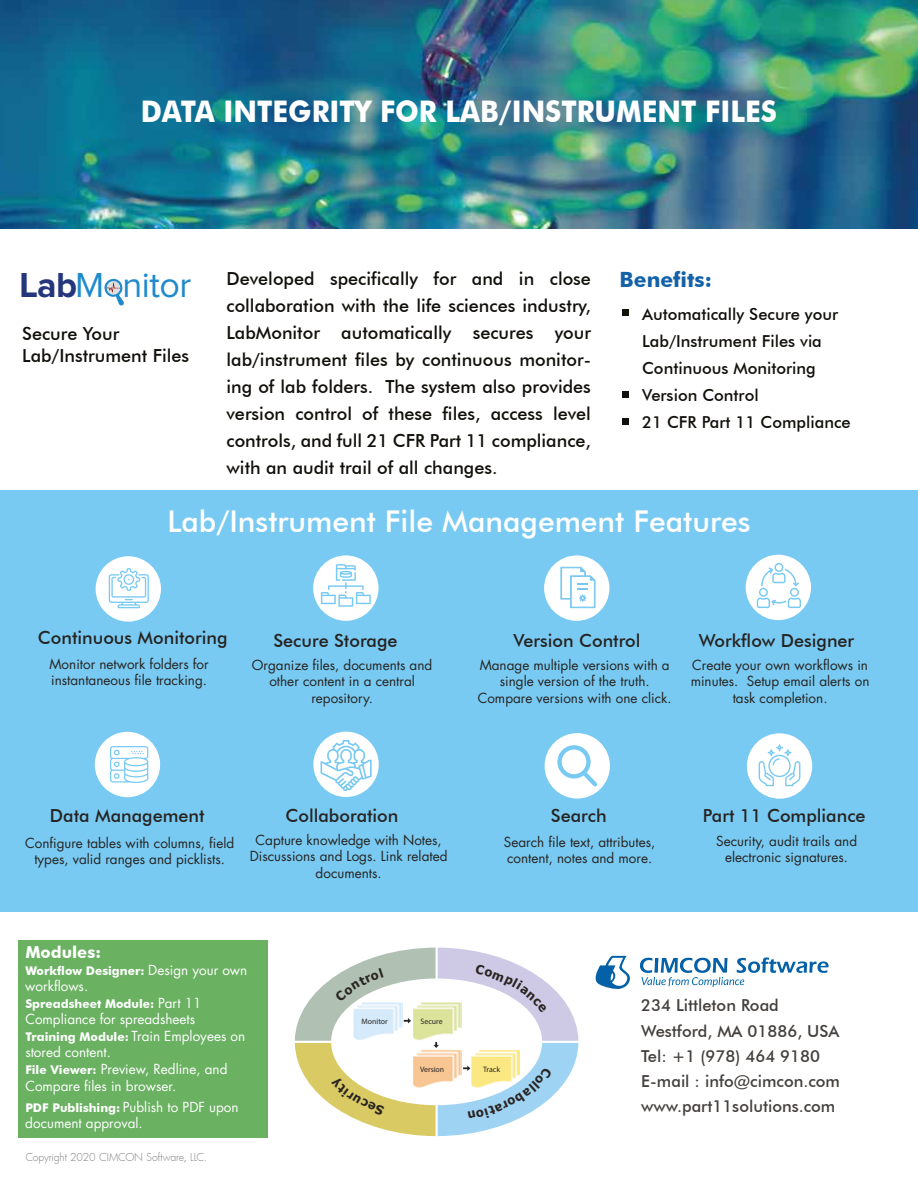
<style>
.page{position:relative;width:918px;height:1189px;background:#fff}
.page>*{position:absolute;margin:0;border:0;box-sizing:border-box;transform-origin:0 0}
.t1{font:36px "Proxima Nova";letter-spacing:-.015em;color:#208acb}
.t2{font:500 30px "Futura BT";color:#fff}
.t3{font:700 29.7px "Futura BT";color:#fff;scale:.93 1}
.t4{font:700 21px "Futura BT";color:#1361a9}
.t5{font:500 18px/27px "Futura BT";color:#12100b}
.t6{font:500 18px "Futura BT";color:#262321}
.t7{font:500 16.5px/27px "Futura BT";color:#12100b}
.t8{font:500 16.5px/25.2px "Futura BT";color:#44403d}
.t9{font:700 16.5px "Futura BT";color:#fff}
.t10{font:13.5px/16.2px "Futura LT";color:#262321;text-align:center}
.t11{font:13.5px/16.5px "Futura LT";color:#fff}
.t12{font:700 12px "Futura BT";color:#fff}
.t13{font:10.5px "Futura Lt";letter-spacing:-.01em;color:#817e7d}
.t14{font:7.8px "Myriad Pro";color:#2a2422}
.s1{font-weight:700;color:#26367c}
.s2{font-family:"Futura LT";font-weight:400;font-size:13.5px}
.s3{font-family:"Futura BT";font-weight:700;font-size:12px}
</style>
<div class="page">
<svg style="left:623px;top:392px;width:6px;height:6px"></svg>
<img style="left:0;top:0;width:918px;height:228px">
<div style="left:18px;top:940px;width:250px;height:197px;background:#6ab162"></div>
<div style="left:0;top:490px;width:918px;height:421px;background:#79caf2"></div>
<svg style="left:623px;top:309px;width:6px;height:6px"></svg>
<div style="left:96px;top:556px;width:65px;height:65px;background:#fff;border-radius:50%"></div>
<svg style="left:109px;top:568px;width:40px;height:40px"></svg>
<svg style="left:623px;top:419px;width:6px;height:6px"></svg>
<div style="left:545px;top:733px;width:65px;height:65px;background:#fff;border-radius:50%"></div>
<svg style="left:557px;top:745px;width:40px;height:41px"></svg>
<div style="left:747px;top:733px;width:65px;height:65px;background:#fff;border-radius:50%"></div>
<svg style="left:759px;top:744px;width:42px;height:42px"></svg>
<div style="left:95px;top:731px;width:65px;height:66px;background:#fff;border-radius:50%"></div>
<svg style="left:110px;top:746px;width:38px;height:36px"></svg>
<div style="left:313px;top:731px;width:66px;height:65px;background:#fff;border-radius:50%"></div>
<svg style="left:321px;top:739px;width:51px;height:52px"></svg>
<div style="left:313px;top:555px;width:66px;height:65px;background:#fff;border-radius:50%"></div>
<svg style="left:321px;top:564px;width:50px;height:42px"></svg>
<div style="left:544px;top:555px;width:65px;height:65px;background:#fff;border-radius:50%"></div>
<svg style="left:561px;top:566px;width:34px;height:42px"></svg>
<div style="left:746px;top:554px;width:65px;height:66px;background:#fff;border-radius:50%"></div>
<svg style="left:757px;top:563px;width:44px;height:45px"></svg>
<svg style="left:104px;top:278px;width:20px;height:28px"></svg>
<svg style="left:595px;top:955px;width:35px;height:34px"></svg>
<svg style="left:640px;top:957px;width:189px;height:29px"></svg>
<svg style="left:295px;top:947px;width:283px;height:188px"></svg>
<h3 class="t3" style="left:141px;top:94px;width:685px">DATA INTEGRITY FOR LAB/INSTRUMENT FILES</h3>
<h1 class="t1" style="left:19px;top:268px;width:173px"><span class="s1">Lab</span>M nitor</h1>
<h3 class="t5" style="left:22px;top:323px;width:169px;line-height:21.6px">Secure Your<br>Lab/Instrument Files</h3>
<p class="t5" style="left:226px;top:264px;width:366px;text-align:justify">Developed specifically for and in close collaboration with the life sciences industry, LabMonitor automatically secures your lab/instrument files by continuous monitor&shy;ing of lab folders. The system also provides version control of these files, access level controls, and full 21 CFR Part 11 compliance, with an audit trail of all changes.</p>
<h3 class="t4" style="left:620px;top:267px;width:94px">Benefits:</h3>
<p class="t7" style="left:642px;top:300px;width:210px">Automatically Secure your<br>Lab/Instrument Files via<br>Continuous Monitoring<br>Version Control<br>21 CFR Part 11 Compliance</p>
<h2 class="t2" style="left:167px;top:503px;width:585px">Lab/Instrument File Management Features</h2>
<h3 class="t6" style="left:38px;top:627px;width:191px">Continuous Monitoring</h3>
<p class="t10" style="left:50px;top:655px;width:161px;text-align:left">Monitor network folders for instantaneous file tracking.</p>
<h3 class="t6" style="left:273px;top:630px;width:126px">Secure Storage</h3>
<p class="t10" style="left:252px;top:657px;width:182px">Organize files, documents and other content in a central repository.</p>
<h3 class="t6" style="left:513px;top:630px;width:129px">Version Control</h3>
<p class="t10" style="left:478px;top:657px;width:196px">Manage multiple versions with a single version of the truth.<br>Compare versions with one click.</p>
<h3 class="t6" style="left:699px;top:630px;width:157px">Workflow Designer</h3>
<p class="t10" style="left:691px;top:657px;width:180px">Create your own workflows in minutes. Setup email alerts on task completion.</p>
<h3 class="t6" style="left:50px;top:804px;width:156px">Data Management</h3>
<p class="t10" style="left:25px;top:835px;width:211px">Configure tables with columns, field types, valid ranges and picklists.</p>
<h3 class="t6" style="left:286px;top:804px;width:114px">Collaboration</h3>
<p class="t10" style="left:250px;top:832px;width:199px">Capture knowledge with Notes,<br>Discussions and Logs. Link related documents.</p>
<h3 class="t6" style="left:551px;top:804px;width:57px">Search</h3>
<p class="t10" style="left:504px;top:833px;width:153px;text-align:left">Search file text, attributes, content, notes and more.</p>
<h3 class="t6" style="left:703px;top:804px;width:164px">Part 11 Compliance</h3>
<p class="t10" style="left:716px;top:832px;width:142px">Security, audit trails and electronic signatures.</p>
<p class="t9" style="left:25px;top:942px;width:77px">Modules:</p>
<p class="t12" style="left:25px;top:963px;width:224px">Workflow Designer: <span class="s2">Design your own</span></p>
<p class="t11" style="left:25px;top:978px;width:64px">workflows.</p>
<p class="t12" style="left:25px;top:996px;width:178px">Spreadsheet Module: <span class="s2">Part 11</span></p>
<p class="t11" style="left:25px;top:1011px;width:221px">Compliance for spreadsheets<br><span class="s3">Training Module:</span> Train Employees on stored content.<br><span class="s3">File Viewer:</span> Preview, Redline, and<br>Compare files in browser.</p>
<p class="t11" style="left:25px;top:1098px;width:215px"><span class="s3">PDF Publishing:</span> Publish to PDF upon document approval.</p>
<p class="t13" style="left:25px;top:1149px;width:183px">Copyright 2020 CIMCON Software, LLC.</p>
<p class="t14" style="left:361px;top:1016px;width:28px">Monitor</p>
<p class="t14" style="left:420px;top:1016px;width:24px">Secure</p>
<p class="t14" style="left:420px;top:1064px;width:26px">Version</p>
<p class="t14" style="left:483px;top:1064px;width:19px">Track</p>
<p class="t8" style="left:641px;top:992px;width:200px">234 Littleton Road<br>Westford, MA 01886, USA<br>Tel: +1 (978) 464 9180<br>E-mail : info@cimcon.com www.part11solutions.com</p>
</div>
